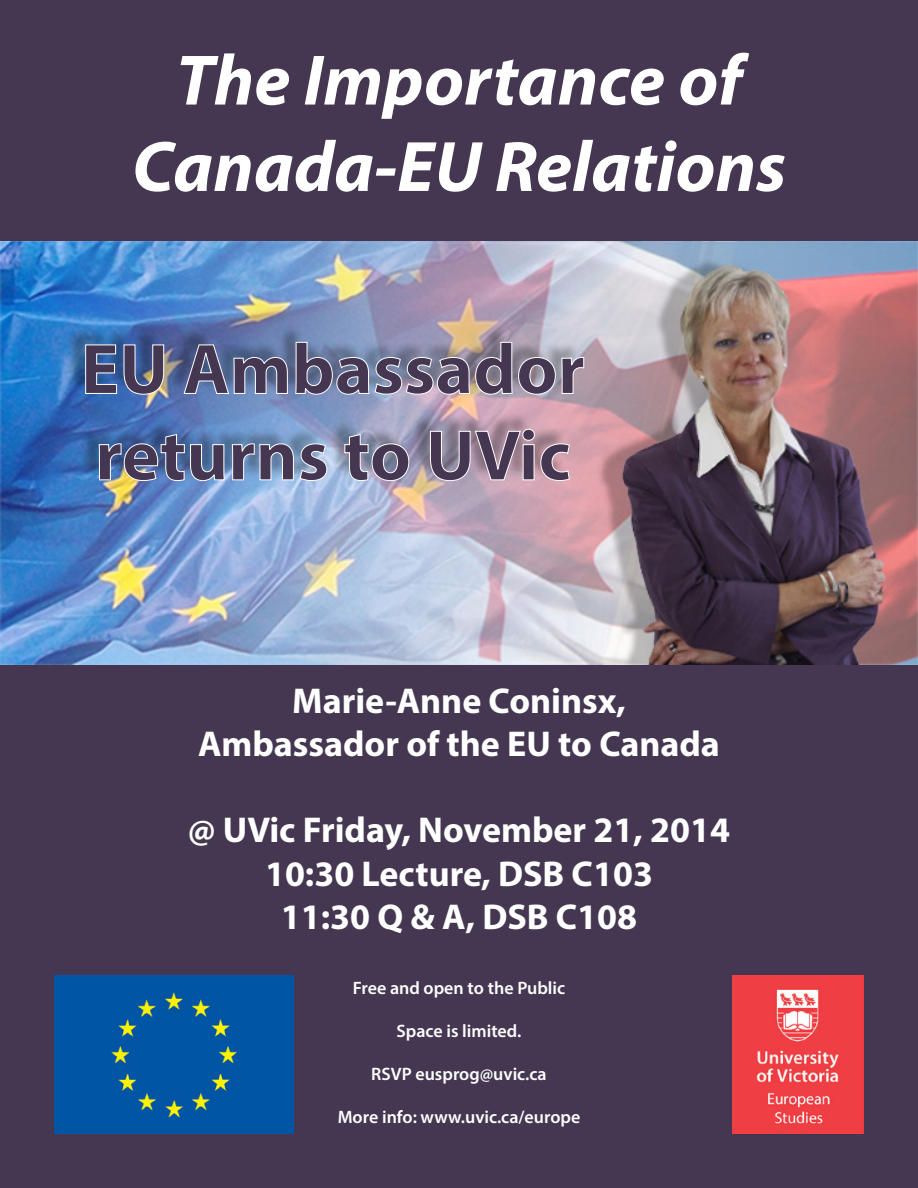
<style>
.page{position:relative;width:918px;height:1188px;background:#fff}
.page>*{position:absolute;margin:0;border:0;box-sizing:border-box;transform-origin:0 0}
.t1{font:italic 700 72px/86.4px "Myriad Pro";color:#fff;text-align:center}
.t2{font:700 72px/86.4px "Myriad Pro";color:#453751}
.t3{font:700 36px/43.2px "Myriad Pro";color:#fff;text-align:center}
.t4{font:600 18px "Myriad Pro";color:#fff}
</style>
<div class="page">
<div style="left:0;top:664px;width:918px;height:524px;background:#453751"></div>
<div style="left:54px;top:975px;width:240px;height:159px;background:#0055a5"></div>
<div style="left:0;top:0;width:918px;height:242px;background:#453751"></div>
<img style="left:732px;top:975px;width:132px;height:159px">
<img style="left:0;top:242px;width:918px;height:422px">
<div style="left:66px;top:324px;width:515px;height:155px;background:#000;opacity:.33"></div>
<svg style="left:85px;top:344px;width:32px;height:50px"></svg>
<svg style="left:123px;top:344px;width:41px;height:51px"></svg>
<svg style="left:183px;top:344px;width:105px;height:50px"></svg>
<svg style="left:295px;top:342px;width:289px;height:53px"></svg>
<img style="left:98px;top:434px;width:127px;height:47px">
<svg style="left:232px;top:443px;width:96px;height:38px"></svg>
<svg style="left:344px;top:434px;width:66px;height:47px"></svg>
<svg style="left:430px;top:429px;width:140px;height:52px"></svg>
<h1 class="t1" style="left:132px;top:35px;width:656px">The Importance of<br>Canada-EU Relations</h1>
<h1 class="t2" style="left:81px;top:324px;width:506px">EU Ambassador returns to UVic</h1>
<p class="t3" style="left:198px;top:678px;width:523px">Marie-Anne Coninsx,<br>Ambassador of the EU to Canada</p>
<p class="t3" style="left:188px;top:807px;width:544px">@ UVic Friday, November 21, 2014<br>10:30 Lecture, DSB C103<br>11:30 Q &amp; A, DSB C108</p>
<p class="t4" style="left:353px;top:976px;width:214px">Free and open to the Public</p>
<p class="t4" style="left:397px;top:1019px;width:126px">Space is limited.</p>
<p class="t4" style="left:371px;top:1063px;width:177px">RSVP eusprog@uvic.ca</p>
<p class="t4" style="left:338px;top:1106px;width:244px">More info: www.uvic.ca/europe</p>
</div>
